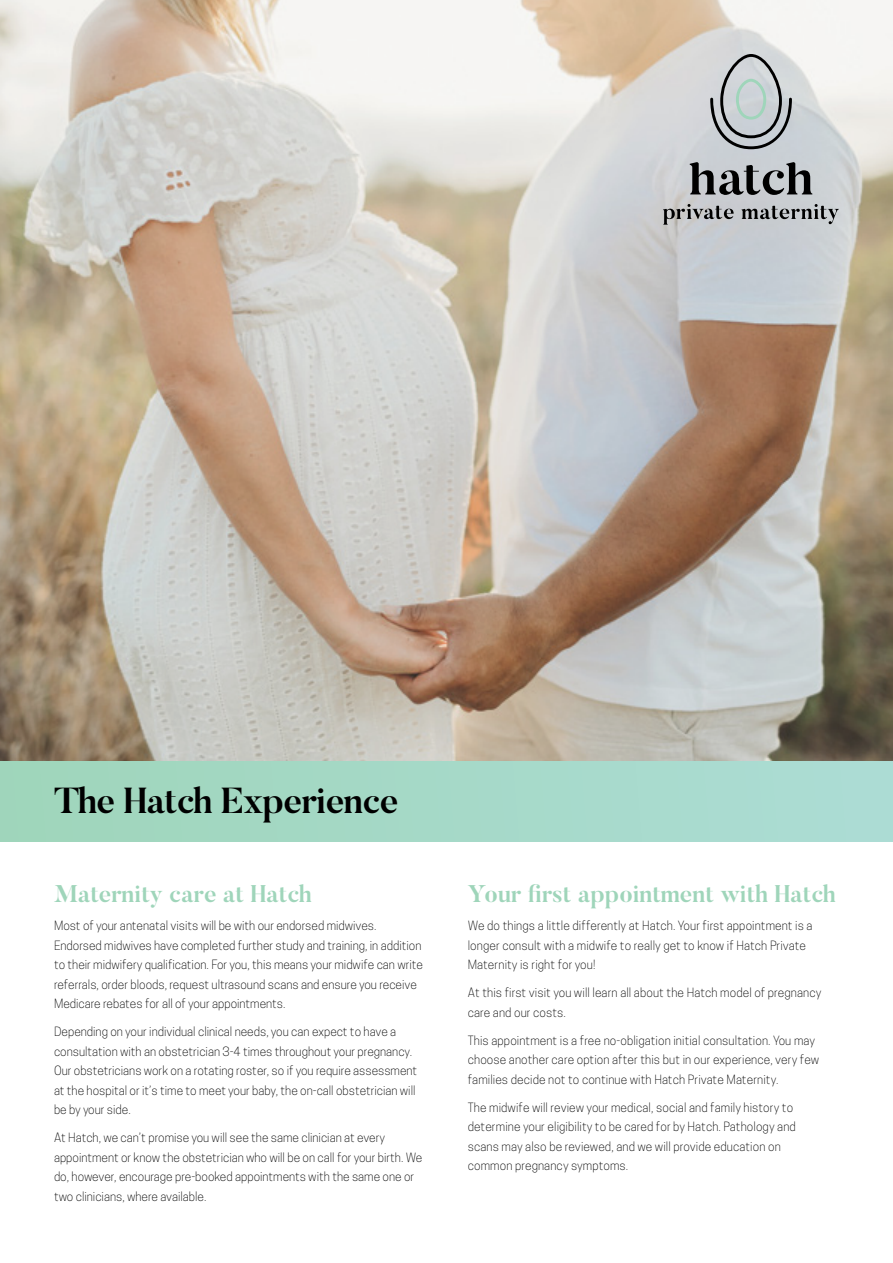
<style>
.page{position:relative;width:893px;height:1263px;background:#fff}
.page>*{position:absolute;margin:0;border:0;box-sizing:border-box;transform-origin:0 0}
.t1{font:700 36px "Butler";letter-spacing:-.02em;color:#000}
.t2{font:700 24px "Butler";color:#9fd5ba}
.t3{font:300 12px/19.5px "Cooper Hewitt";color:#000}
</style>
<div class="page">
<img style="left:0;top:0;width:893px;height:761px">
<div style="left:0;top:761px;width:893px;height:81px;background:#a5d9c8"></div>
<svg style="left:690px;top:162px;width:122px;height:33px"></svg>
<svg style="left:663px;top:204px;width:71px;height:21px"></svg>
<svg style="left:741px;top:204px;width:98px;height:20px"></svg>
<svg style="left:710px;top:54px;width:82px;height:95px"></svg>
<h1 class="t1" style="left:54px;top:778px;width:346px">The Hatch Experience</h1>
<h2 class="t2" style="left:54px;top:879px;width:259px">Maternity care at Hatch</h2>
<p class="t3" style="left:54px;top:916px;width:371px">Most of your antenatal visits will be with our endorsed midwives.<br>Endorsed midwives have completed further study and training, in addition to their midwifery qualification. For you, this means your midwife can write referrals, order bloods, request ultrasound scans and ensure you receive Medicare rebates for all of your appointments.</p>
<p class="t3" style="left:54px;top:1022px;width:365px">Depending on your individual clinical needs, you can expect to have a consultation with an obstetrician 3-4 times throughout your pregnancy.<br>Our obstetricians work on a rotating roster, so if you require assessment at the hospital or it’s time to meet your baby, the on-call obstetrician will be by your side.</p>
<p class="t3" style="left:54px;top:1128px;width:370px">At Hatch, we can’t promise you will see the same clinician at every appointment or know the obstetrician who will be on call for your birth. We do, however, encourage pre-booked appointments with the same one or two clinicians, where available.</p>
<h2 class="t2" style="left:468px;top:879px;width:370px">Your first appointment with Hatch</h2>
<p class="t3" style="left:468px;top:916px;width:346px">We do things a little differently at Hatch. Your first appointment is a longer consult with a midwife to really get to know if Hatch Private<br>Maternity is right for you!</p>
<p class="t3" style="left:468px;top:983px;width:355px">At this first visit you will learn all about the Hatch model of pregnancy care and our costs.</p>
<p class="t3" style="left:468px;top:1031px;width:353px">This appointment is a free no-obligation initial consultation. You may choose another care option after this but in our experience, very few families decide not to continue with Hatch Private Maternity.</p>
<p class="t3" style="left:468px;top:1098px;width:330px">The midwife will review your medical, social and family history to determine your eligibility to be cared for by Hatch. Pathology and scans may also be reviewed, and we will provide education on common pregnancy symptoms.</p>
</div>
